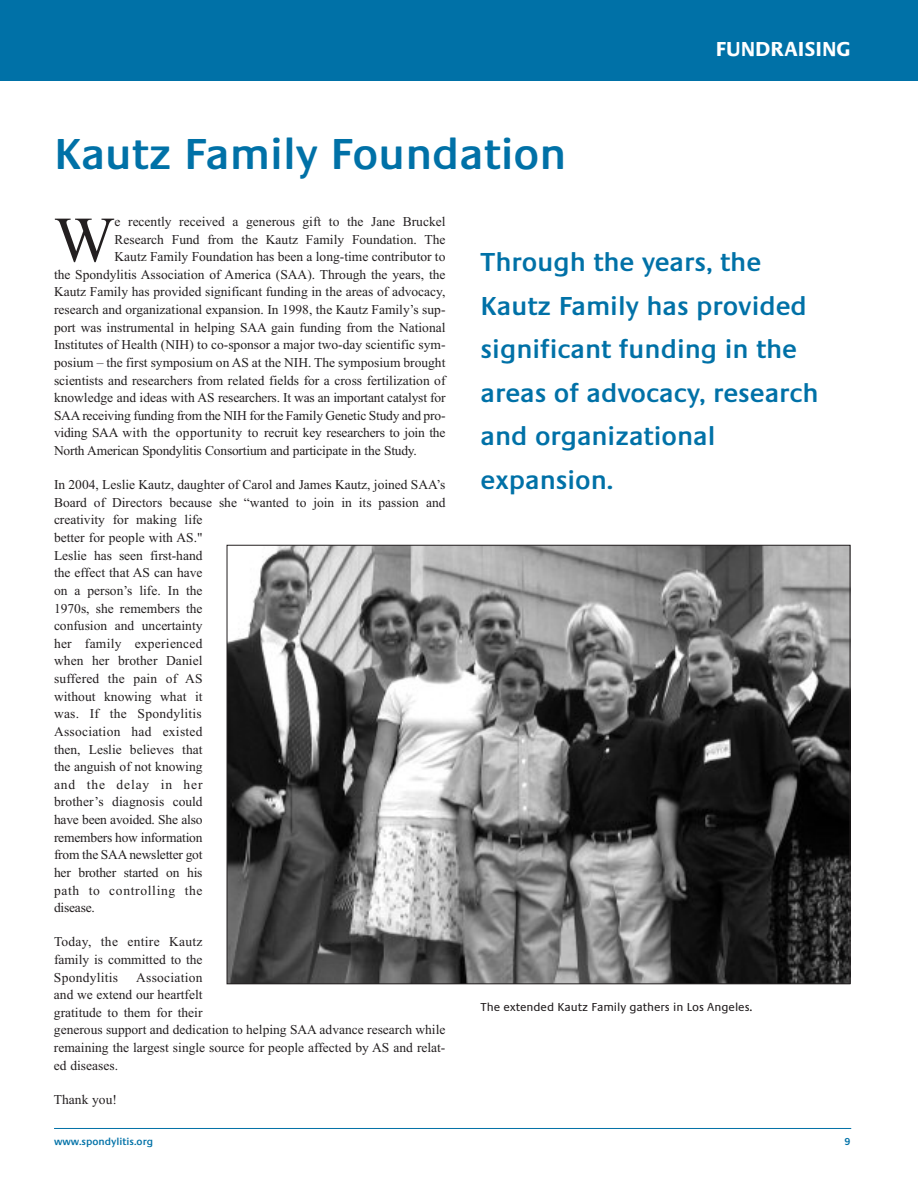
<style>
.page{position:relative;width:918px;height:1188px;background:#fff}
.page>*{position:absolute;margin:0;border:0;box-sizing:border-box;transform-origin:0 0}
.t1{font:64.35px "Times New Roman";color:#231f20}
.t2{font:600 45px "Praxis EF";color:#0071a7}
.t3{font:600 27px/43.5px "Praxis EF";color:#0071a7}
.t4{font:700 21px "Praxis EF";color:#fff}
.t5{font:13.5px/17.7px "Times New Roman";color:#231f20}
.t6{font:12px "Praxis EF";color:#231f20}
.t7{font:600 10.5px "Praxis EF";color:#0071a7}
</style>
<div class="page">
<hr style="left:54px;top:1128px;width:797px;height:1px;background:#0071a7">
<img style="left:229px;top:547px;width:619px;height:435px">
<div style="left:0;top:0;width:918px;height:81px;background:#0071a7"></div>
<h2 class="t2" style="left:54px;top:137px;width:514px">Kautz Family Foundation</h2>
<h3 class="t4" style="left:716px;top:41px;width:136px">FUNDRAISING</h3>
<h1 class="t1" style="left:54px;top:201px;width:62px">W</h1>
<p class="t5" style="left:115px;top:212px;width:332px">e recently received a generous gift to the Jane Bruckel</p>
<p class="t5" style="left:115px;top:230px;width:332px">Research Fund from the Kautz Family Foundation. The</p>
<p class="t5" style="left:115px;top:248px;width:332px">Kautz Family Foundation has been a long-time contributor to</p>
<p class="t5" style="left:54px;top:265px;width:393px">the Spondylitis Association of America (SAA). Through the years, the</p>
<p class="t5" style="left:54px;top:283px;width:393px">Kautz Family has provided significant funding in the areas of advocacy,</p>
<p class="t5" style="left:54px;top:301px;width:393px">research and organizational expansion. In 1998, the Kautz Family’s sup-</p>
<p class="t5" style="left:54px;top:318px;width:393px">port was instrumental in helping SAA gain funding from the National</p>
<p class="t5" style="left:54px;top:336px;width:393px">Institutes of Health (NIH) to co-sponsor a major two-day scientific sym-</p>
<p class="t5" style="left:54px;top:353px;width:393px">posium – the first symposium on AS at the NIH. The symposium brought</p>
<p class="t5" style="left:54px;top:371px;width:393px">scientists and researchers from related fields for a cross fertilization of</p>
<p class="t5" style="left:54px;top:389px;width:393px">knowledge and ideas with AS researchers. It was an important catalyst for</p>
<p class="t5" style="left:54px;top:406px;width:393px">SAAreceiving funding from the NIH for the Family Genetic Study and pro-</p>
<p class="t5" style="left:54px;top:424px;width:393px">viding SAA with the opportunity to recruit key researchers to join the</p>
<p class="t5" style="left:54px;top:442px;width:365px">North American Spondylitis Consortium and participate in the Study.</p>
<p class="t5" style="left:54px;top:476px;width:393px">In 2004, Leslie Kautz, daughter of Carol and James Kautz, joined SAA’s<br>Board of Directors because she “wanted to join in its passion and creativity for making life<br>better for people with AS."<br>Leslie has seen first-hand<br>the effect that AS can have<br>on a person’s life. In the<br>1970s, she remembers the<br>confusion and uncertainty<br>her family experienced<br>when her brother Daniel<br>suffered the pain of AS<br>without knowing what it<br>was. If the Spondylitis<br>Association had existed<br>then, Leslie believes that<br>the anguish of not knowing<br>and the delay in her<br>brother’s diagnosis could<br>have been avoided. She also<br>remembers how information<br>from the SAAnewsletter got<br>her brother started on his<br>path to controlling the<br>disease.</p>
<p class="t5" style="left:54px;top:933px;width:150px;text-align:justify">Today, the entire Kautz family is committed to the Spondylitis</p>
<p class="t5" style="left:54px;top:968px;width:393px;text-indent:82px">Association<br>and we extend our heartfelt<br>gratitude to them for their<br>generous support and dedication to helping SAA advance research while remaining the largest single source for people affected by AS and relat&shy;ed diseases.</p>
<p class="t5" style="left:54px;top:1090px;width:64px">Thank you!</p>
<h3 class="t3" style="left:481px;top:243px;width:339px">Through the years, the<br>Kautz Family has provided significant funding in the areas of advocacy, research and organizational expansion.</h3>
<p class="t6" style="left:481px;top:1003px;width:273px">The extended Kautz Family gathers in Los Angeles.</p>
<p class="t7" style="left:54px;top:1137px;width:101px">www.spondylitis.org</p>
<p class="t7" style="left:845px;top:1137px;width:7px">9</p>
</div>
